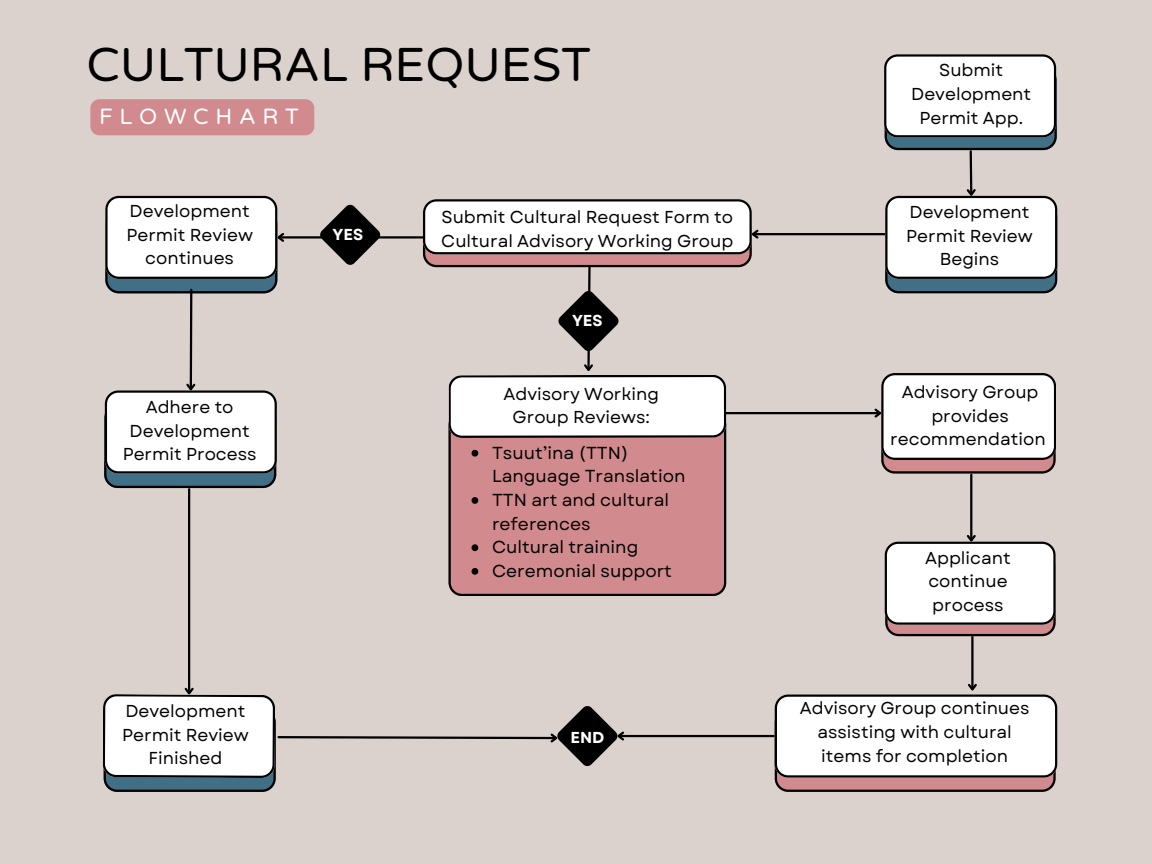
<style>
.page{position:relative;width:1152px;height:864px;background:#dbd2cd}
.page>*{position:absolute;margin:0;border:0;box-sizing:border-box;transform-origin:0 0}
.t1{font:48.15px "Varela Round";color:#000}
.t2{font:22.35px "Varela Round";letter-spacing:.3em;color:#fff}
.t3{font:17.4px/23.7px "Garet";color:#000}
.t4{font:17.25px/23.7px "Garet";color:#000;text-align:center}
.t5{font:700 15.75px "Garet";color:#fff}
</style>
<div class="page">
<div style="left:90px;top:99px;width:224px;height:36px;background:#d18a8d;border-radius:9px"></div>
<hr style="left:753px;top:233px;width:239px;height:2px;background:#000">
<hr style="left:279px;top:236px;width:209px;height:3px;background:#000">
<svg style="left:105px;top:196px;width:181px;height:97px;background:#d1d6d8"></svg>
<svg style="left:320px;top:205px;width:60px;height:60px"></svg>
<svg style="left:884px;top:54px;width:173px;height:239px"></svg>
<hr style="left:682px;top:412px;width:198px;height:2px;background:#000">
<div style="left:449px;top:438px;width:277px;height:158px;background:#d18a8d"></div>
<svg style="left:872px;top:373px;width:184px;height:101px;background:#e6dede"></svg>
<hr style="left:971px;top:589px;width:3px;height:100px;background:#000">
<hr style="left:190px;top:290px;width:2px;height:99px;background:#000">
<svg style="left:104px;top:382px;width:173px;height:106px;background:#d0d5d7"></svg>
<svg style="left:472px;top:450px;width:6px;height:7px"></svg>
<svg style="left:472px;top:497px;width:6px;height:7px"></svg>
<svg style="left:472px;top:544px;width:6px;height:7px"></svg>
<svg style="left:472px;top:568px;width:6px;height:7px"></svg>
<svg style="left:423px;top:199px;width:338px;height:239px"></svg>
<hr style="left:970px;top:475px;width:2px;height:65px;background:#000">
<svg style="left:885px;top:533px;width:171px;height:103px;background:#e2dbdb"></svg>
<svg style="left:775px;top:682px;width:282px;height:110px;background:#e3dada"></svg>
<hr style="left:188px;top:489px;width:2px;height:204px;background:#000">
<hr style="left:619px;top:735px;width:155px;height:2px;background:#000">
<svg style="left:103px;top:686px;width:523px;height:106px"></svg>
<h1 class="t1" style="left:86px;top:37px;width:506px">CULTURAL REQUEST</h1>
<p class="t2" style="left:99px;top:104px;width:201px">FLOWCHART</p>
<p class="t4" style="left:126px;top:199px;width:128px">Development<br>Permit Review continues</p>
<p class="t5" style="left:333px;top:223px;width:32px">YES</p>
<p class="t4" style="left:441px;top:205px;width:294px;text-align:left">Submit Cultural Request Form to<br>Cultural Advisory Working Group</p>
<p class="t5" style="left:572px;top:310px;width:32px">YES</p>
<h2 class="t4" style="left:911px;top:59px;width:122px">Submit<br>Development<br>Permit App.</h2>
<p class="t4" style="left:906px;top:200px;width:128px">Development<br>Permit Review<br>Begins</p>
<h3 class="t4" style="left:123px;top:395px;width:136px">Adhere to<br>Development<br>Permit Process</h3>
<p class="t4" style="left:122px;top:699px;width:128px">Development<br>Permit Review<br>Finished</p>
<p class="t4" style="left:503px;top:382px;width:157px">Advisory Working<br>Group Reviews:</p>
<p class="t4" style="left:890px;top:380px;width:157px">Advisory Group provides recommendation</p>
<p class="t3" style="left:492px;top:441px;width:195px">Tsuut’ina (TTN)<br>Language Translation</p>
<p class="t3" style="left:492px;top:488px;width:179px">TTN art and cultural references</p>
<p class="t3" style="left:492px;top:535px;width:148px">Cultural training</p>
<p class="t3" style="left:492px;top:559px;width:181px">Ceremonial support</p>
<p class="t4" style="left:925px;top:546px;width:87px;text-align:left">Applicant continue process</p>
<h3 class="t5" style="left:570px;top:727px;width:35px">END</h3>
<p class="t4" style="left:800px;top:696px;width:231px">Advisory Group continues assisting with cultural items for completion</p>
</div>
